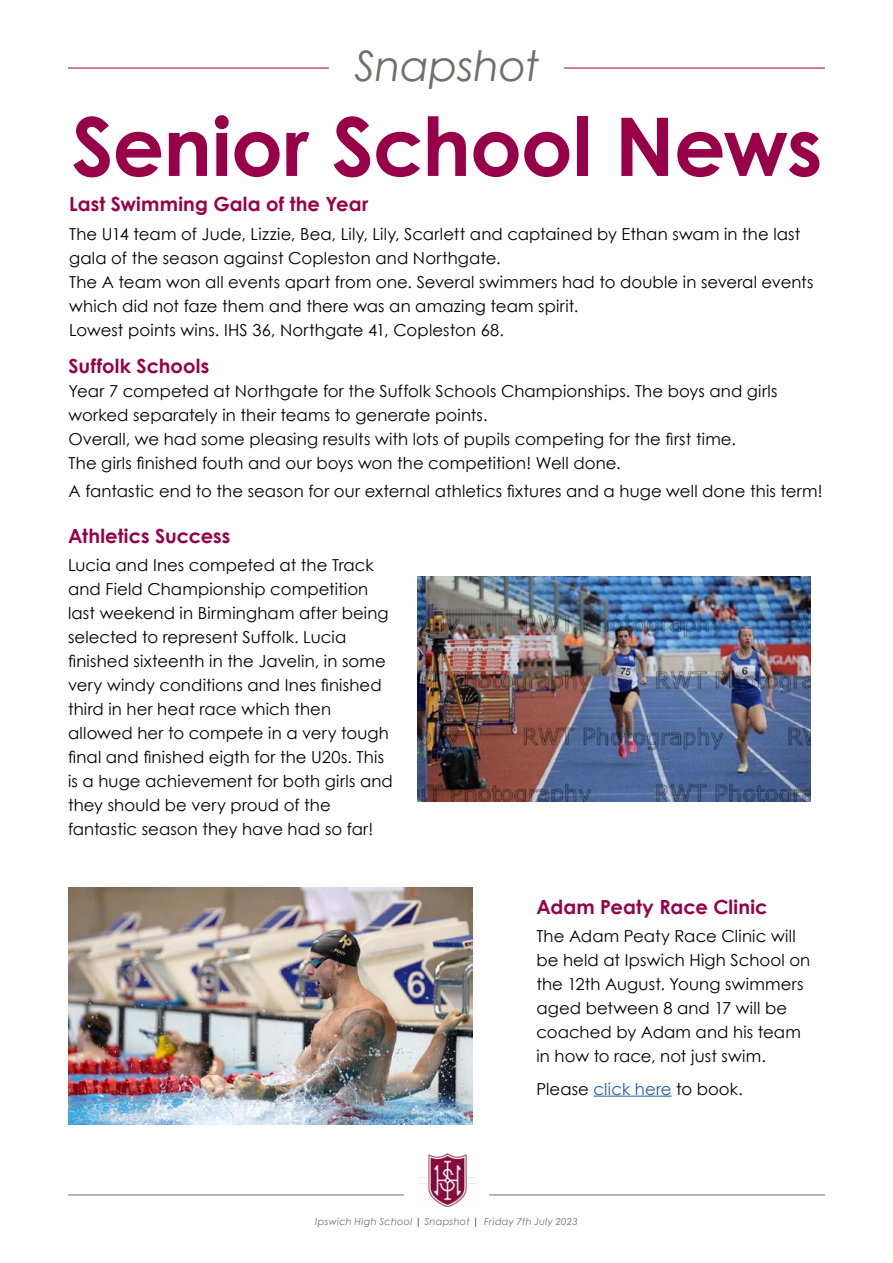
<style>
.page{position:relative;width:893px;height:1263px;background:#fff}
.page>*{position:absolute;margin:0;border:0;box-sizing:border-box;transform-origin:0 0}
.t1{font:700 81px "Century Gothic";letter-spacing:-.01em;color:#970048}
.t2{font:italic 42px "Century Gothic";letter-spacing:-.005em;color:#6f6f6b}
.t3{font:700 19.5px "Century Gothic";letter-spacing:.005em;color:#970048}
.t4{font:16.5px/24px "Century Gothic";letter-spacing:.005em;color:#000}
.t5{font:italic 9.75px "Century Gothic";letter-spacing:.03em;color:#6f6f6b}
.s1{color:#275b9b}
.s2{color:#970048}
</style>
<div class="page">
<hr style="left:68px;top:1194px;width:336px;height:1px;background:#6f6f6b">
<hr style="left:489px;top:1194px;width:336px;height:1px;background:#6f6f6b">
<img style="left:419px;top:1153px;width:58px;height:53px">
<hr style="left:564px;top:68px;width:261px;height:1px;background:#970048">
<hr style="left:68px;top:68px;width:261px;height:1px;background:#970048">
<img style="left:417px;top:577px;width:393px;height:225px">
<hr style="left:594px;top:1096px;width:77px;height:1px;background:#275b9b">
<img style="left:68px;top:887px;width:405px;height:237px">
<h2 class="t2" style="left:354px;top:36px;width:187px">Snapshot</h2>
<h1 class="t1" style="left:72px;top:85px;width:752px">Senior School News</h1>
<p class="t3" style="left:69px;top:189px;width:301px">Last Swimming Gala of the Year</p>
<p class="t4" style="left:69px;top:221px;width:746px">The U14 team of Jude, Lizzie, Bea, Lily, Lily, Scarlett and captained by Ethan swam in the last gala of the season against Copleston and Northgate.<br>The A team won all events apart from one. Several swimmers had to double in several events which did not faze them and there was an amazing team spirit.<br>Lowest points wins. IHS 36, Northgate 41, Copleston 68.</p>
<p class="t3" style="left:69px;top:351px;width:142px">Suffolk Schools</p>
<p class="t4" style="left:69px;top:379px;width:710px">Year 7 competed at Northgate for the Suffolk Schools Championships. The boys and girls worked separately in their teams to generate points.<br>Overall, we had some pleasing results with lots of pupils competing for the first time.<br>The girls finished fouth and our boys won the competition! Well done.</p>
<p class="t4" style="left:69px;top:479px;width:755px">A fantastic end to the season for our external athletics fixtures and a huge well done this term!</p>
<p class="t3" style="left:68px;top:521px;width:164px">Athletics Success</p>
<p class="t4" style="left:68px;top:553px;width:326px">Lucia and Ines competed at the Track and Field Championship competition last weekend in Birmingham after being selected to represent Suffolk. Lucia finished sixteenth in the Javelin, in some very windy conditions and Ines finished third in her heat race which then allowed her to compete in a very tough final and finished eigth for the U20s. This is a huge achievement for both girls and they should be very proud of the fantastic season they have had so far!</p>
<p class="t3" style="left:536px;top:892px;width:233px">Adam Peaty Race Clinic</p>
<p class="t4" style="left:536px;top:924px;width:275px">The Adam Peaty Race Clinic will be held at Ipswich High School on the 12th August. Young swimmers aged between 8 and 17 will be coached by Adam and his team in how to race, not just swim.</p>
<p class="t4" style="left:536px;top:1076px;width:208px">Please <span class="s1">click here</span> to book.</p>
<p class="t5" style="left:315px;top:1214px;width:264px">Ipswich High School <span class="s2">|</span> Snapshot <span class="s2">|</span> Friday 7th July 2023</p>
</div>
